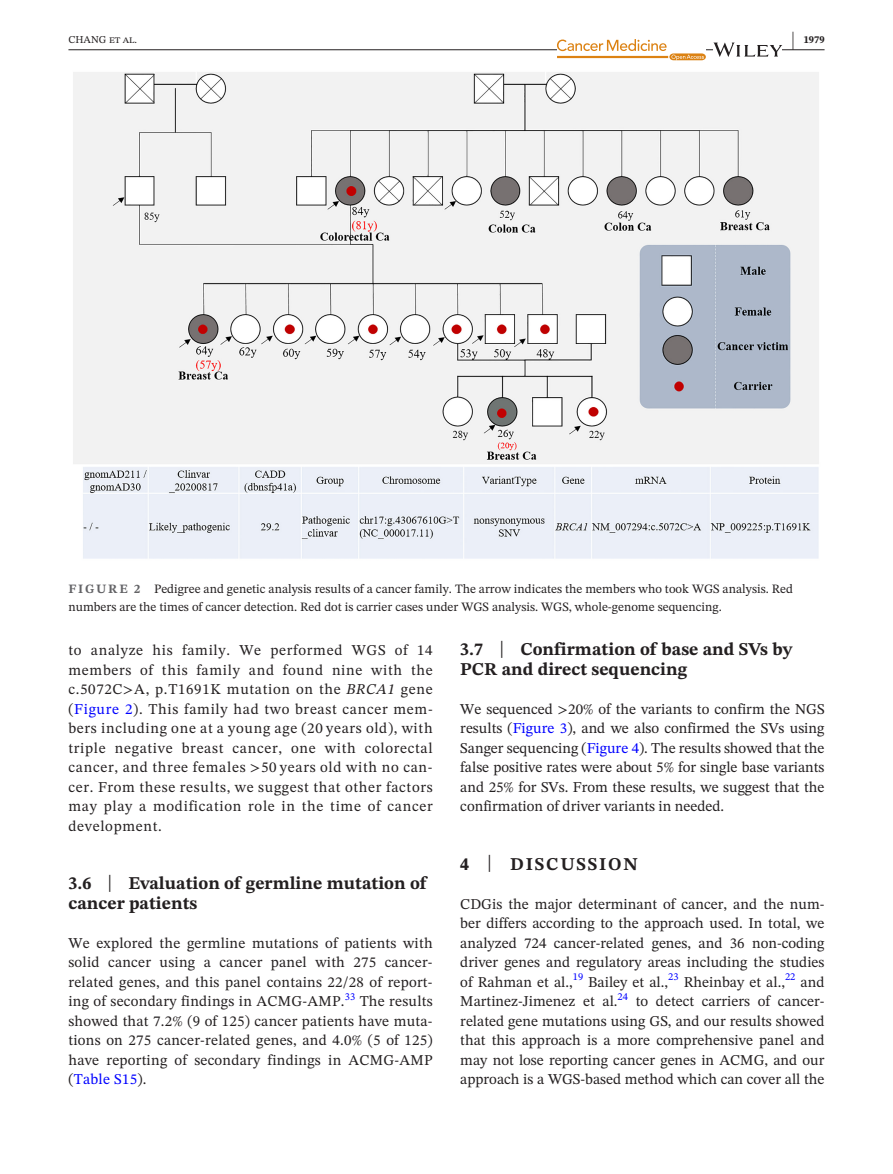
<style>
.page{position:relative;width:893px;height:1174px;background:#fff}
.page>*{position:absolute;margin:0;border:0;box-sizing:border-box;transform-origin:0 0}
.t1{font:700 21px "STIX Two Text";color:#231f20;scale:.42 1}
.t2{font:700 18px/19.5px "STIX Two Text";color:#231f20}
.t3{font:700 18px "STIX Two Text";letter-spacing:.1em;color:#231f20}
.t4{font:15px/19.5px "STIX Two Text";color:#231f20;text-align:justify}
.t5{font:12.75px/18px "STIX Two Text";color:#231f20}
.t6{font:10.5px "STIX Two Text";color:#231f20}
.t7{font:10.5px "STIX Two Text";color:#00f}
.t8{font:700 10.5px "STIX Two Text";color:#231f20}
.s1{font-weight:700;color:#636366}
.s2{font-family:"STIX"}
.s3{font-style:italic}
.s4{color:#00f}
.s5{font-weight:400;font-size:23.7px}
</style>
<div class="page">
<hr style="left:68px;top:49px;width:756px;height:1px;background:#231f20">
<svg style="left:557px;top:39px;width:149px;height:21px"></svg>
<svg style="left:713px;top:43px;width:69px;height:14px"></svg>
<img style="left:73px;top:72px;width:746px;height:487px">
<h1 class="t1" style="left:792px;top:24px;width:8px">|</h1>
<p class="t6" style="left:68px;top:32px;width:70px">CHANG et al.</p>
<p class="t8" style="left:804px;top:32px;width:22px">1979</p>
<p class="t5" style="left:68px;top:579px;width:726px"><span class="s1">FIGURE 2</span> Pedigree and genetic analysis results of a cancer family. The arrow indicates the members who took WGS analysis. Red numbers are the times of cancer detection. Red dot is carrier cases under WGS analysis. WGS, whole-genome sequencing.</p>
<p class="t4" style="left:68px;top:640px;width:366px">to analyze his family. We performed WGS of 14 members of this family and found nine with the c.5072C<span class="s2">&gt;</span>A, p.T1691K mutation on the <span class="s3">BRCA1</span> gene (<span class="s4">Figure 2</span>). This family had two breast cancer mem&shy;bers including one at a young age (20 years old), with triple negative breast cancer, one with colorectal cancer, and three females <span class="s2">&gt;</span>50 years old with no can&shy;cer. From these results, we suggest that other factors may play a modification role in the time of cancer development.</p>
<p class="t2" style="left:68px;top:874px;width:359px">3.6 <span class="s5">|</span> Evaluation of germline mutation of cancer patients</p>
<p class="t4" style="left:68px;top:933px;width:366px">We explored the germline mutations of patients with solid cancer using a cancer panel with 275 cancer&shy;related genes, and this panel contains 22/28 of report&shy;ing of secondary findings in ACMG-AMP.</p>
<p class="t7" style="left:345px;top:988px;width:12px">33</p>
<p class="t4" style="left:68px;top:991px;width:366px;text-indent:291px">The results showed that 7.2% (9 of 125) cancer patients have muta&shy;tions on 275 cancer-related genes, and 4.0% (5 of 125) have reporting of secondary findings in ACMG-AMP (<span class="s4">Table S15</span>).</p>
<p class="t2" style="left:460px;top:640px;width:333px">3.7 <span class="s5">|</span> Confirmation of base and SVs by<br>PCR and direct sequencing</p>
<p class="t4" style="left:460px;top:699px;width:366px">We sequenced <span class="s2">&gt;</span>20% of the variants to confirm the NGS results (<span class="s4">Figure 3</span>), and we also confirmed the SVs using Sanger sequencing (<span class="s4">Figure 4</span>). The results showed that the false positive rates were about 5% for single base variants and 25% for SVs. From these results, we suggest that the confirmation of driver variants in needed.</p>
<p class="t3" style="left:460px;top:851px;width:179px">4 <span class="s5">|</span> DISCUSSION</p>
<p class="t4" style="left:460px;top:894px;width:366px">CDGis the major determinant of cancer, and the num&shy;ber differs according to the approach used. In total, we analyzed 724 cancer-related genes, and 36 non-coding driver genes and regulatory areas including the studies of Rahman et al.,</p>
<p class="t7" style="left:573px;top:969px;width:12px">19</p>
<p class="t4" style="left:588px;top:972px;width:81px">Bailey et al.,</p>
<p class="t7" style="left:668px;top:969px;width:12px">23</p>
<p class="t4" style="left:684px;top:972px;width:103px">Rheinbay et al.,</p>
<p class="t7" style="left:785px;top:969px;width:12px">22</p>
<p class="t4" style="left:801px;top:972px;width:25px">and</p>
<p class="t4" style="left:460px;top:991px;width:159px">Martinez-Jimenez et al.</p>
<p class="t7" style="left:618px;top:988px;width:12px">24</p>
<p class="t4" style="left:460px;top:991px;width:366px;text-indent:175px">to detect carriers of cancer&shy;related gene mutations using GS, and our results showed that this approach is a more comprehensive panel and may not lose reporting cancer genes in ACMG, and our approach is a WGS-based method which can cover all the</p>
</div>
